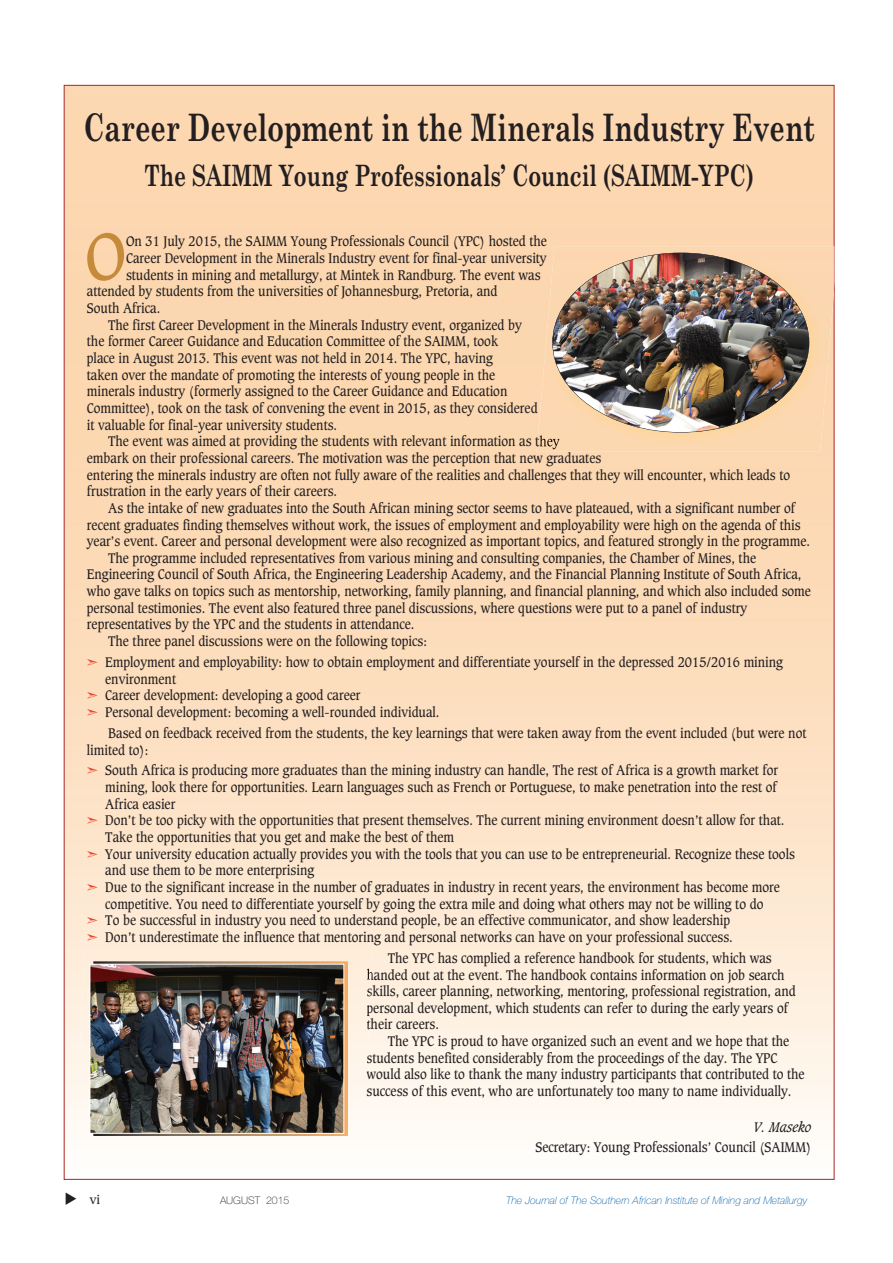
<style>
.page{position:relative;width:893px;height:1263px;background:#fff}
.page>*{position:absolute;margin:0;border:0;box-sizing:border-box;transform-origin:0 0}
.t1{font:64.5px "Caxton";color:#c58b3a;scale:.9 1}
.t2{font:700 37.8px "Century Schoolbook";color:#231f20;scale:.71 1}
.t3{font:700 29.4px "Century Schoolbook";color:#231f20;scale:.71 1}
.t4{font:13.5px/16.6px "Caxton";color:#231f20;scale:.9 1}
.t5{font:italic 13.5px "Caxton";color:#231f20;scale:.9 1}
.t6{font:12px "Caxton";color:#231f20}
.t7{font:italic 100 10.5px "Helvetica Neue";color:#0161aa}
.t8{font:100 10.5px "Helvetica Neue";color:#231f20}
.s1{color:#ed422b}
</style>
<div class="page">
<img style="left:537px;top:246px;width:297px;height:206px">
<img style="left:834px;top:246px;width:1px;height:47px">
<img style="left:552px;top:253px;width:257px;height:179px;border-radius:50%">
<img style="left:74px;top:953px;width:299px;height:204px">
<svg style="left:367px;top:968px;width:5px;height:28px"></svg>
<svg style="left:367px;top:1005px;width:3px;height:25px"></svg>
<img style="left:94px;top:961px;width:253px;height:174px">
<img style="left:92px;top:966px;width:250px;height:165px">
<div style="left:90px;top:964px;width:254px;height:169px;border:1px solid #fff"></div>
<h2 class="t2" style="left:84px;top:113px;width:1032px">Career Development in the Minerals Industry Event</h2>
<h3 class="t3" style="left:145px;top:164px;width:860px">The SAIMM Young Professionals’ Council (SAIMM-YPC)</h3>
<h1 class="t1" style="left:85px;top:226px;width:47px">O</h1>
<p class="t4" style="left:126px;top:234px;width:469px">On 31 July 2015, the SAIMM Young Professionals Council (YPC) hosted the</p>
<p class="t4" style="left:126px;top:251px;width:469px">Career Development in the Minerals Industry event for final-year university</p>
<p class="t4" style="left:126px;top:268px;width:462px">students in mining and metallurgy, at Mintek in Randburg. The event was</p>
<p class="t4" style="left:87px;top:284px;width:458px">attended by students from the universities of Johannesburg, Pretoria, and</p>
<p class="t4" style="left:87px;top:301px;width:83px">South Africa.</p>
<p class="t4" style="left:108px;top:317px;width:461px">The first Career Development in the Minerals Industry event, organized by</p>
<p class="t4" style="left:87px;top:334px;width:459px">the former Career Guidance and Education Committee of the SAIMM, took</p>
<p class="t4" style="left:87px;top:351px;width:453px">place in August 2013. This event was not held in 2014. The YPC, having</p>
<p class="t4" style="left:87px;top:367px;width:455px">taken over the mandate of promoting the interests of young people in the</p>
<p class="t4" style="left:87px;top:384px;width:469px">minerals industry (formerly assigned to the Career Guidance and Education</p>
<p class="t4" style="left:87px;top:401px;width:502px">Committee), took on the task of convening the event in 2015, as they considered</p>
<p class="t4" style="left:87px;top:417px;width:280px">it valuable for final-year university students.</p>
<p class="t4" style="left:108px;top:434px;width:503px">The event was aimed at providing the students with relevant information as they</p>
<p class="t4" style="left:87px;top:451px;width:573px">embark on their professional careers. The motivation was the perception that new graduates</p>
<p class="t4" style="left:87px;top:467px;width:783px">entering the minerals industry are often not fully aware of the realities and challenges that they will encounter, which leads to</p>
<p class="t4" style="left:87px;top:484px;width:280px">frustration in the early years of their careers.</p>
<p class="t4" style="left:108px;top:501px;width:765px">As the intake of new graduates into the South African mining sector seems to have plateaued, with a significant number of</p>
<p class="t4" style="left:87px;top:517px;width:794px">recent graduates finding themselves without work, the issues of employment and employability were high on the agenda of this</p>
<p class="t4" style="left:87px;top:534px;width:805px">year’s event. Career and personal development were also recognized as important topics, and featured strongly in the programme.</p>
<p class="t4" style="left:108px;top:551px;width:721px">The programme included representatives from various mining and consulting companies, the Chamber of Mines, the</p>
<p class="t4" style="left:87px;top:567px;width:795px">Engineering Council of South Africa, the Engineering Leadership Academy, and the Financial Planning Institute of South Africa,</p>
<p class="t4" style="left:87px;top:584px;width:806px">who gave talks on topics such as mentorship, networking, family planning, and financial planning, and which also included some</p>
<p class="t4" style="left:87px;top:601px;width:735px">personal testimonies. The event also featured three panel discussions, where questions were put to a panel of industry</p>
<p class="t4" style="left:87px;top:617px;width:366px">representatives by the YPC and the students in attendance.</p>
<p class="t4" style="left:108px;top:634px;width:356px">The three panel discussions were on the following topics:</p>
<p class="t4" style="left:87px;top:655px;width:775px"><span class="s1">➣</span> Employment and employability: how to obtain employment and differentiate yourself in the depressed 2015/2016 mining</p>
<p class="t4" style="left:105px;top:671px;width:80px">environment</p>
<p class="t4" style="left:87px;top:688px;width:306px"><span class="s1">➣</span> Career development: developing a good career</p>
<p class="t4" style="left:87px;top:705px;width:393px"><span class="s1">➣</span> Personal development: becoming a well-rounded individual.</p>
<p class="t4" style="left:87px;top:726px;width:801px;text-indent:21px">Based on feedback received from the students, the key learnings that were taken away from the event included (but were not limited to):</p>
<p class="t4" style="left:87px;top:763px;width:770px"><span class="s1">➣</span> South Africa is producing more graduates than the mining industry can handle, The rest of Africa is a growth market for</p>
<p class="t4" style="left:105px;top:780px;width:747px">mining, look there for opportunities. Learn languages such as French or Portuguese, to make penetration into the rest of</p>
<p class="t4" style="left:105px;top:796px;width:79px">Africa easier</p>
<p class="t4" style="left:87px;top:813px;width:777px"><span class="s1">➣</span> Don’t be too picky with the opportunities that present themselves. The current mining environment doesn’t allow for that.</p>
<p class="t4" style="left:105px;top:830px;width:389px">Take the opportunities that you get and make the best of them</p>
<p class="t4" style="left:87px;top:846px;width:788px"><span class="s1">➣</span> Your university education actually provides you with the tools that you can use to be entrepreneurial. Recognize these tools</p>
<p class="t4" style="left:105px;top:863px;width:234px">and use them to be more enterprising</p>
<p class="t4" style="left:87px;top:880px;width:772px"><span class="s1">➣</span> Due to the significant increase in the number of graduates in industry in recent years, the environment has become more</p>
<p class="t4" style="left:105px;top:896px;width:733px">competitive. You need to differentiate yourself by going the extra mile and doing what others may not be willing to do</p>
<p class="t4" style="left:87px;top:913px;width:716px"><span class="s1">➣</span> To be successful in industry you need to understand people, be an effective communicator, and show leadership</p>
<p class="t4" style="left:87px;top:930px;width:719px"><span class="s1">➣</span> Don’t underestimate the influence that mentoring and personal networks can have on your professional success.</p>
<p class="t4" style="left:367px;top:951px;width:478px;text-indent:21px">The YPC has complied a reference handbook for students, which was handed out at the event. The handbook contains information on job search skills, career planning, networking, mentoring, professional registration, and personal development, which students can refer to during the early years of their careers.</p>
<p class="t4" style="left:367px;top:1034px;width:488px;text-indent:21px">The YPC is proud to have organized such an event and we hope that the students benefited considerably from the proceedings of the day. The YPC would also like to thank the many industry participants that contributed to the success of this event, who are unfortunately too many to name individually.</p>
<p class="t5" style="left:753px;top:1121px;width:66px">V. Maseko</p>
<p class="t4" style="left:535px;top:1139px;width:308px">Secretary: Young Professionals’ Council (SAIMM)</p>
<p class="t6" style="left:90px;top:1194px;width:12px">vi</p>
<p class="t8" style="left:220px;top:1196px;width:71px">AUGUST 2015</p>
<p class="t7" style="left:506px;top:1196px;width:303px">The Journal of The Southern African Institute of Mining and Metallurgy</p>
</div>
